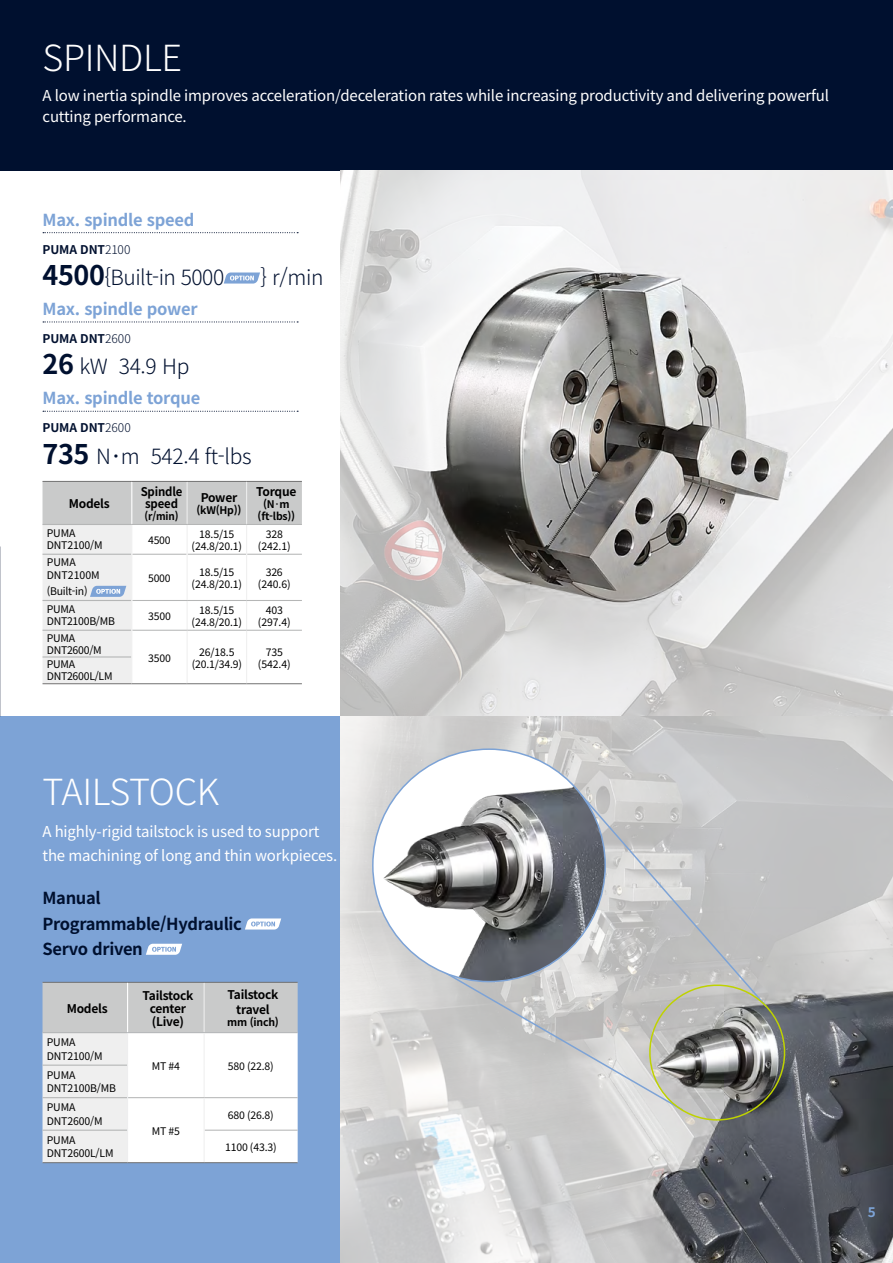
<style>
.page{position:relative;width:893px;height:1263px;background:#fff}
.page>*{position:absolute;margin:0;border:0;box-sizing:border-box;transform-origin:0 0}
.t1{font:300 36px "Noto Sans KR";letter-spacing:-.01em;color:#fff}
.t2{font:300 21px "Noto Sans KR";letter-spacing:-.015em;color:#00102f}
.t3{font:700 16.5px "Noto Sans KR";letter-spacing:-.015em;color:#7da3d6}
.t4{font:700 16.5px/25.2px "Noto Sans KR";letter-spacing:-.02em;color:#00102f}
.t5{font:15px/21px "Noto Sans KR";letter-spacing:-.01em;color:#fff}
.t6{font:700 13.5px "Noto Sans KR";color:#7da3d6}
.t7{font:700 12px/12.8px "Noto Sans KR";letter-spacing:-.02em;color:#000;text-align:center}
.t8{font:700 12px "Noto Sans KR";letter-spacing:-.01em;color:#00102f}
.t9{font:700 12px/12px "Noto Sans KR";letter-spacing:-.02em;color:#000;text-align:center;scale:.95 1}
.t10{font:10.5px/12px "Noto Sans KR";letter-spacing:-.015em;color:#000}
.t11{font:700 10.5px/12px "Noto Sans KR";letter-spacing:-.02em;color:#000;text-align:center}
.t12{font:700 10.5px "Noto Sans KR";letter-spacing:-.02em;color:#000;scale:.95 1}
.s1{font-weight:300}
.s2{font-weight:700;font-size:27px}
</style>
<div class="page">
<div style="left:0;top:0;width:893px;height:170px;background:#00102f"></div>
<div style="left:0;top:716px;width:340px;height:547px;background:#7da3d6"></div>
<img style="left:340px;top:170px;width:553px;height:546px">
<svg style="left:340px;top:716px;width:553px;height:547px"></svg>
<svg style="left:43px;top:232px;width:255px;height:1px"></svg>
<svg style="left:43px;top:321px;width:255px;height:1px"></svg>
<svg style="left:43px;top:411px;width:255px;height:1px"></svg>
<svg style="left:224px;top:272px;width:36px;height:12px"></svg>
<svg style="left:245px;top:918px;width:36px;height:11px"></svg>
<svg style="left:146px;top:944px;width:36px;height:11px"></svg>
<svg style="left:569px;top:781px;width:199px;height:175px"></svg>
<img style="left:373px;top:749px;width:232px;height:232px;border-radius:116px">
<svg style="left:419px;top:956px;width:374px;height:170px"></svg>
<svg style="left:43px;top:983px;width:255px;height:179px"></svg>
<hr style="left:43px;top:1032px;width:85px;height:1px;background:#b5b6b6">
<hr style="left:43px;top:1064px;width:84px;height:2px;background:#b5b6b6">
<hr style="left:43px;top:1097px;width:84px;height:1px;background:#b5b6b6">
<hr style="left:43px;top:1129px;width:84px;height:2px;background:#b5b6b6">
<hr style="left:127px;top:983px;width:1px;height:49px;background:#fff">
<hr style="left:204px;top:983px;width:1px;height:49px;background:#efefef">
<hr style="left:128px;top:1032px;width:76px;height:1px;background:#b5b6b6">
<hr style="left:127px;top:1033px;width:1px;height:32px;background:#efefef">
<hr style="left:127px;top:1065px;width:1px;height:33px;background:#efefef">
<hr style="left:204px;top:1032px;width:94px;height:1px;background:#b5b6b6">
<hr style="left:204px;top:1097px;width:94px;height:1px;background:#b5b6b6">
<hr style="left:204px;top:1033px;width:1px;height:32px;background:#efefef">
<hr style="left:204px;top:1065px;width:1px;height:32px;background:#efefef">
<hr style="left:205px;top:1130px;width:93px;height:1px;background:#b5b6b6">
<hr style="left:128px;top:1097px;width:76px;height:1px;background:#b5b6b6">
<hr style="left:127px;top:1098px;width:1px;height:32px;background:#efefef">
<hr style="left:204px;top:1098px;width:1px;height:32px;background:#efefef">
<hr style="left:127px;top:1130px;width:1px;height:32px;background:#efefef">
<hr style="left:204px;top:1130px;width:1px;height:32px;background:#efefef">
<hr style="left:43px;top:982px;width:85px;height:1px;background:#727171">
<hr style="left:128px;top:982px;width:76px;height:1px;background:#727171">
<hr style="left:204px;top:982px;width:94px;height:1px;background:#727171">
<hr style="left:128px;top:1162px;width:76px;height:1px;background:#727171">
<hr style="left:43px;top:1162px;width:85px;height:1px;background:#727171">
<hr style="left:204px;top:1162px;width:94px;height:1px;background:#727171">
<svg style="left:43px;top:481px;width:259px;height:203px"></svg>
<h1 class="t1" style="left:43px;top:38px;width:141px">SPINDLE</h1>
<h3 class="t5" style="left:43px;top:85px;width:788px">A low inertia spindle improves acceleration/deceleration rates while increasing productivity and delivering powerful cutting performance.</h3>
<h3 class="t3" style="left:43px;top:210px;width:153px">Max. spindle speed</h3>
<p class="t8" style="left:43px;top:243px;width:90px">PUMA DNT<span class="s1">2100</span></p>
<h2 class="t2" style="left:43px;top:265px;width:183px"><span class="s2">4500</span>{Built-in 5000</h2>
<h2 class="t2" style="left:261px;top:265px;width:65px">} r/min</h2>
<h3 class="t3" style="left:43px;top:300px;width:157px">Max. spindle power</h3>
<p class="t8" style="left:43px;top:332px;width:90px">PUMA DNT<span class="s1">2600</span></p>
<h2 class="t2" style="left:43px;top:355px;width:148px"><span class="s2">26</span> kW 34.9 Hp</h2>
<h3 class="t3" style="left:43px;top:389px;width:159px">Max. spindle torque</h3>
<p class="t8" style="left:43px;top:421px;width:90px">PUMA DNT<span class="s1">2600</span></p>
<h2 class="t2" style="left:43px;top:444px;width:211px"><span class="s2">735</span> N･m 542.4 ft-lbs</h2>
<p class="t7" style="left:69px;top:498px;width:42px">Models</p>
<p class="t9" style="left:141px;top:486px;width:45px">Spindle speed</p>
<p class="t12" style="left:145px;top:510px;width:37px">(r/min)</p>
<p class="t7" style="left:201px;top:492px;width:38px">Power</p>
<p class="t11" style="left:196px;top:505px;width:47px">(kW(Hp))</p>
<p class="t7" style="left:256px;top:486px;width:42px">Torque</p>
<p class="t11" style="left:258px;top:499px;width:39px">(N<span class="s1">･</span>m (ft-lbs))</p>
<p class="t10" style="left:47px;top:528px;width:57px">PUMA<br>DNT2100/M</p>
<p class="t10" style="left:148px;top:534px;width:24px">4500</p>
<p class="t10" style="left:192px;top:528px;width:52px;text-align:center">18.5/15 (24.8/20.1)</p>
<p class="t10" style="left:258px;top:528px;width:34px;text-align:center">328 (242.1)</p>
<p class="t10" style="left:47px;top:555px;width:54px;line-height:13.5px">PUMA<br>DNT2100M</p>
<p class="t10" style="left:47px;top:585px;width:42px">(Built-in)</p>
<p class="t10" style="left:148px;top:572px;width:24px">5000</p>
<p class="t10" style="left:192px;top:566px;width:52px;text-align:center">18.5/15 (24.8/20.1)</p>
<p class="t10" style="left:258px;top:566px;width:34px;text-align:center">326 (240.6)</p>
<p class="t10" style="left:47px;top:604px;width:70px">PUMA<br>DNT2100B/MB</p>
<p class="t10" style="left:148px;top:610px;width:24px">3500</p>
<p class="t10" style="left:192px;top:604px;width:52px;text-align:center">18.5/15 (24.8/20.1)</p>
<p class="t10" style="left:258px;top:604px;width:34px;text-align:center">403 (297.4)</p>
<p class="t10" style="left:47px;top:632px;width:56px">PUMA<br>DNT2600/M</p>
<p class="t10" style="left:148px;top:652px;width:24px">3500</p>
<p class="t10" style="left:192px;top:646px;width:52px;text-align:center">26/18.5 (20.1/34.9)</p>
<p class="t10" style="left:266px;top:646px;width:19px">735</p>
<p class="t10" style="left:47px;top:659px;width:30px">PUMA</p>
<p class="t10" style="left:258px;top:658px;width:34px">(542.4)</p>
<p class="t10" style="left:47px;top:671px;width:67px">DNT2600L/LM</p>
<h1 class="t1" style="left:43px;top:771px;width:178px">TAILSTOCK</h1>
<h3 class="t5" style="left:43px;top:820px;width:296px;line-height:24px">A highly-rigid tailstock is used to support the machining of long and thin workpieces.</h3>
<h3 class="t4" style="left:43px;top:886px;width:201px">Manual<br>Programmable/Hydraulic<br>Servo driven</h3>
<p class="t7" style="left:67px;top:1002px;width:42px">Models</p>
<p class="t7" style="left:143px;top:989px;width:52px">Tailstock center (Live)</p>
<p class="t7" style="left:228px;top:988px;width:52px;line-height:14.4px">Tailstock travel</p>
<p class="t11" style="left:227px;top:1017px;width:53px">mm (inch)</p>
<p class="t10" style="left:47px;top:1036px;width:57px;line-height:13.5px">PUMA<br>DNT2100/M</p>
<p class="t10" style="left:152px;top:1060px;width:30px">MT #4</p>
<p class="t10" style="left:228px;top:1060px;width:47px">580 (22.8)</p>
<p class="t10" style="left:47px;top:1068px;width:71px;line-height:13.5px">PUMA<br>DNT2100B/MB</p>
<p class="t10" style="left:47px;top:1101px;width:57px;line-height:13.5px">PUMA<br>DNT2600/M</p>
<p class="t10" style="left:228px;top:1109px;width:47px">680 (26.8)</p>
<p class="t10" style="left:152px;top:1125px;width:30px">MT #5</p>
<p class="t10" style="left:47px;top:1133px;width:68px;line-height:13.5px">PUMA<br>DNT2600L/LM</p>
<p class="t10" style="left:225px;top:1141px;width:53px">1100 (43.3)</p>
<p class="t6" style="left:868px;top:1205px;width:9px">5</p>
</div>
